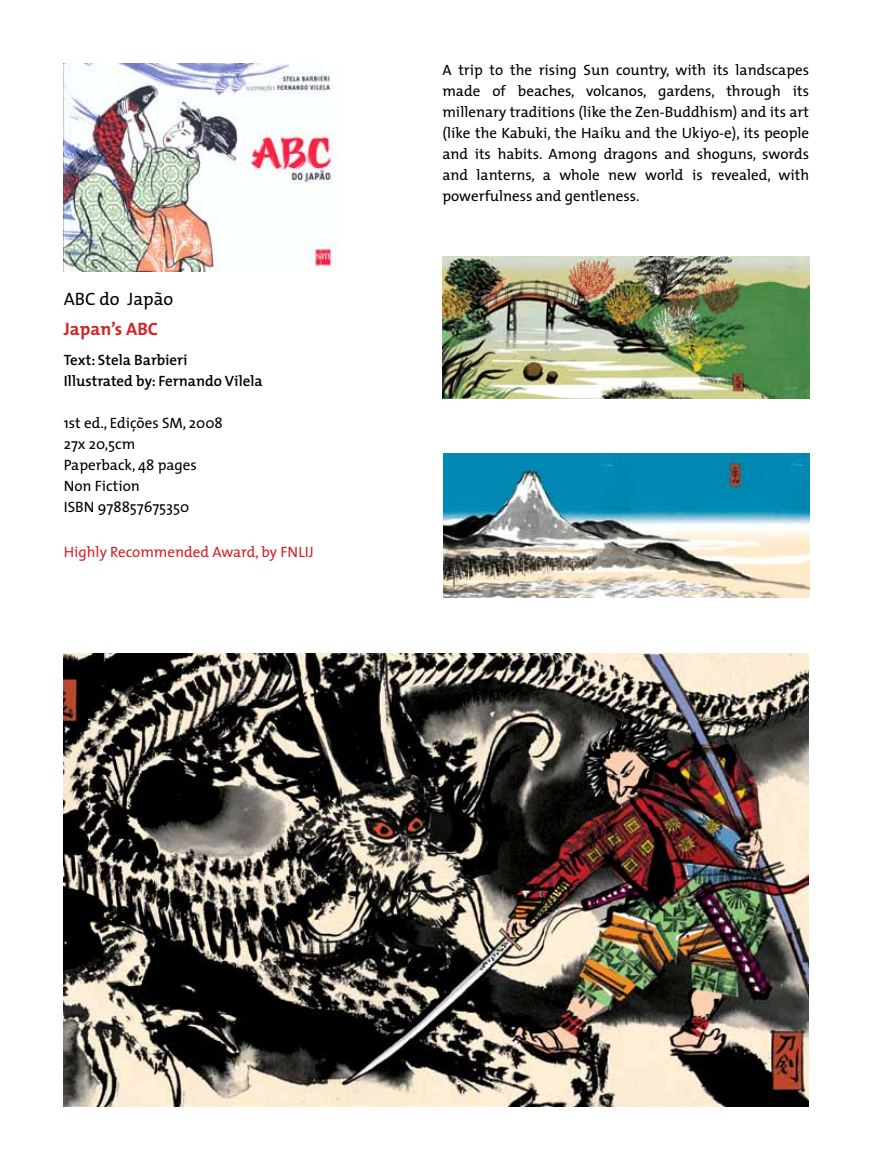
<style>
.page{position:relative;width:872px;height:1170px;background:#fff}
.page>*{position:absolute;margin:0;border:0;box-sizing:border-box;transform-origin:0 0}
.t1{font:18px "The Mix";color:#000}
.t2{font:700 18px "The Mix";color:#d2232a}
.t3{font:15px/21px "The Mix";color:#000}
.t4{font:600 15px/21px "The Mix";color:#000}
.t5{font:15px "The Mix";color:#d2232a}
</style>
<div class="page">
<img style="left:64px;top:653px;width:744px;height:453px">
<img style="left:64px;top:64px;width:273px;height:207px">
<img style="left:442px;top:257px;width:367px;height:141px">
<img style="left:443px;top:453px;width:366px;height:144px">
<p class="t1" style="left:64px;top:284px;width:111px">ABC do Japão</p>
<p class="t2" style="left:64px;top:314px;width:96px">Japan’s ABC</p>
<p class="t4" style="left:64px;top:349px;width:200px">Text: Stela Barbieri<br>Illustrated by: Fernando Vilela</p>
<p class="t3" style="left:64px;top:412px;width:160px">1st ed., Edições SM, 2008<br>27x 20,5cm<br>Paperback, 48 pages<br>Non Fiction<br>ISBN 978857675350</p>
<p class="t5" style="left:64px;top:540px;width:251px">Highly Recommended Award, by FNLIJ</p>
<p class="t3" style="left:442px;top:59px;width:368px;text-align:justify">A trip to the rising Sun country, with its landscapes made of beaches, volcanos, gardens, through its millenary traditions (like the Zen-Buddhism) and its art (like the Kabuki, the Haiku and the Ukiyo-e), its people and its habits. Among dragons and shoguns, swords and lanterns, a whole new world is revealed, with powerfulness and gentleness.</p>
</div>
